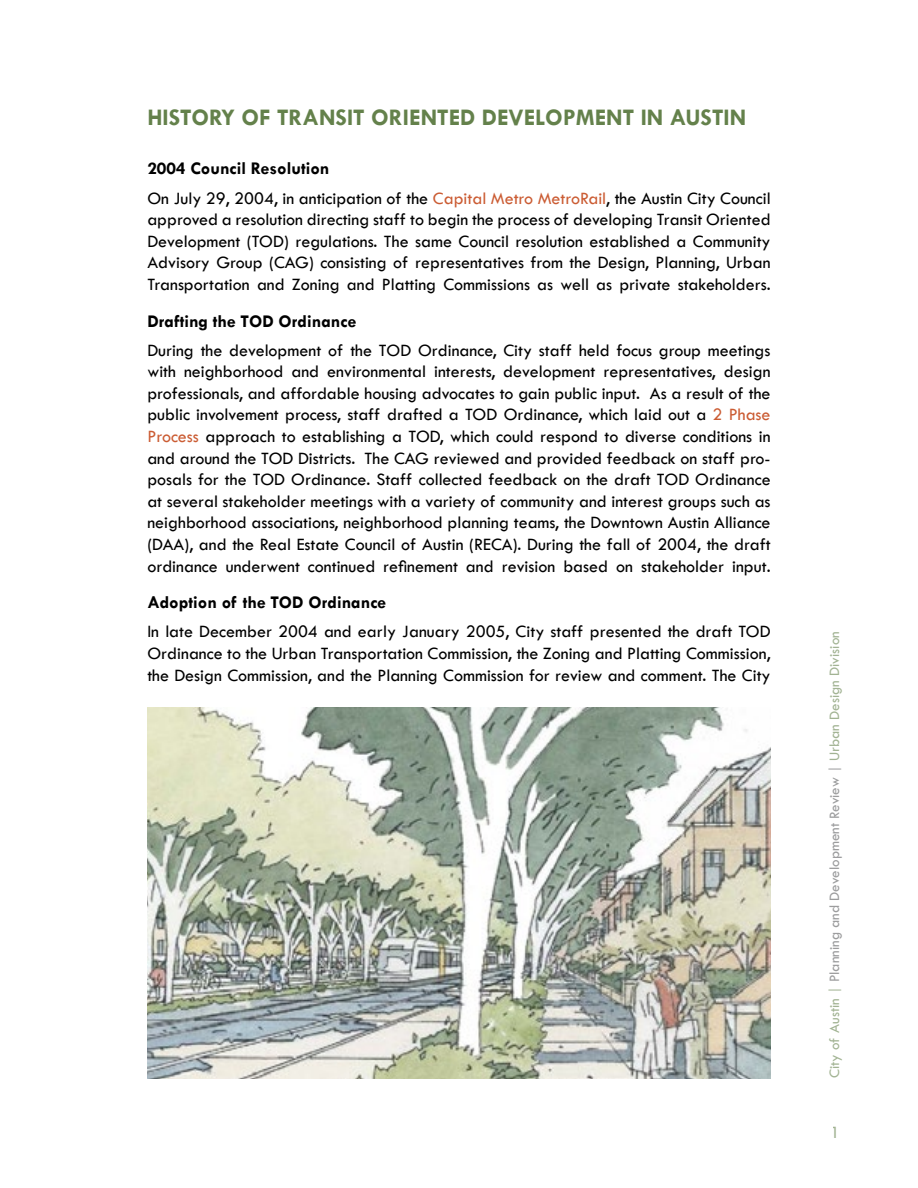
<style>
.page{position:relative;width:918px;height:1188px;background:#fff}
.page>*{position:absolute;margin:0;border:0;box-sizing:border-box;transform-origin:0 0}
.t1{font:700 24px "Tw Cen";color:#64814b}
.t2{font:18px/21.6px "Tw Cen";color:#000;text-align:justify}
.t3{font:700 18px "Tw Cen";color:#000}
.t4{font:18px "Tw Cen";color:#64814b}
.t5{font:15px "Tw Cen";color:#64814b}
.s1{font-weight:700}
.s2{color:#cb5c33}
.s3{color:#5a5b5d}
</style>
<div class="page">
<img style="left:147px;top:708px;width:624px;height:370px">
<h1 class="t1" style="left:147px;top:103px;width:600px">HISTORY OF TRANSIT ORIENTED DEVELOPMENT IN AUSTIN</h1>
<p class="t2" style="left:147px;top:154px;width:625px;line-height:29.1px"><span class="s1">2004 Council Resolution<br></span>On July 29, 2004, in anticipation of the <span class="s2">Capital Metro MetroRail</span>, the Austin City Council</p>
<p class="t2" style="left:147px;top:209px;width:625px">approved a resolution directing staff to begin the process of developing Transit Oriented Development (TOD) regulations. The same Council resolution established a Community Advisory Group (CAG) consisting of representatives from the Design, Planning, Urban Transportation and Zoning and Platting Commissions as well as private stakeholders.</p>
<p class="t3" style="left:147px;top:310px;width:210px">Drafting the TOD Ordinance</p>
<p class="t2" style="left:147px;top:339px;width:625px">During the development of the TOD Ordinance, City staff held focus group meetings with neighborhood and environmental interests, development representatives, design professionals, and affordable housing advocates to gain public input. As a result of the public involvement process, staff drafted a TOD Ordinance, which laid out a <span class="s2">2 Phase Process</span> approach to establishing a TOD, which could respond to diverse conditions in and around the TOD Districts. The CAG reviewed and provided feedback on staff pro&shy;posals for the TOD Ordinance. Staff collected feedback on the draft TOD Ordinance at several stakeholder meetings with a variety of community and interest groups such as neighborhood associations, neighborhood planning teams, the Downtown Austin Alliance (DAA), and the Real Estate Council of Austin (RECA). During the fall of 2004, the draft ordinance underwent continued refinement and revision based on stakeholder input.</p>
<p class="t3" style="left:147px;top:592px;width:240px">Adoption of the TOD Ordinance</p>
<p class="t2" style="left:147px;top:621px;width:625px">In late December 2004 and early January 2005, City staff presented the draft TOD Ordinance to the Urban Transportation Commission, the Zoning and Platting Commission, the Design Commission, and the Planning Commission for review and comment. The City</p>
<p class="t5" style="left:825px;top:1078px;width:448px;rotate:-90deg">City of Austin | <span class="s3">Planning and Development Review |</span> Urban Design Division</p>
<p class="t4" style="left:831px;top:1122px;width:11px">1</p>
</div>
